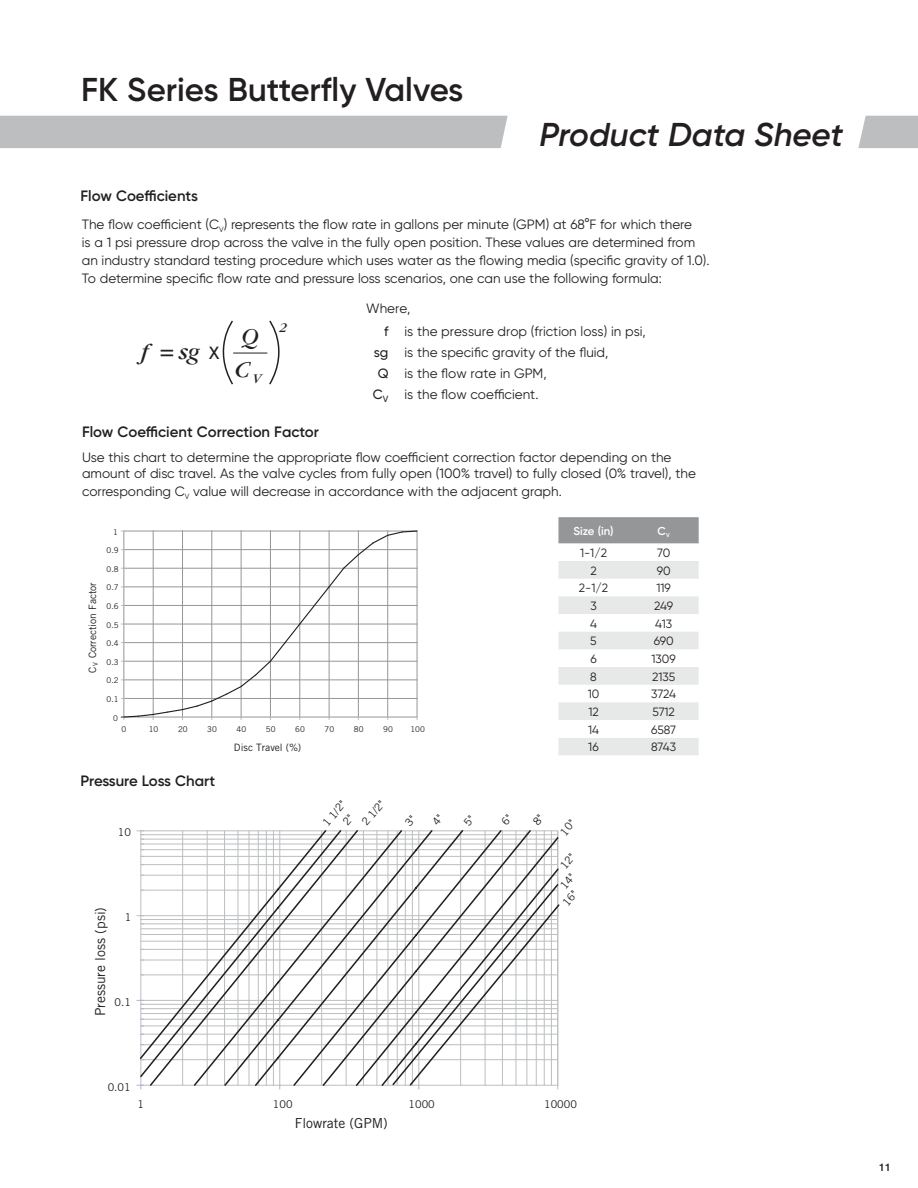
<style>
.page{position:relative;width:918px;height:1188px;background:#fff}
.page>*{position:absolute;margin:0;border:0;box-sizing:border-box;transform-origin:0 0}
.t1{font:600 33px "Gilroy";color:#231f20}
.t2{font:italic 600 33px "Gilroy";color:#231f20}
.t3{font:italic 23.7px "Garamond";color:#231f20;scale:1.04 1}
.t4{font:600 15px "Gilroy";letter-spacing:-.005em;color:#231f20}
.t5{font:13.8px "Trade Gothic";color:#231f20}
.t6{font:italic 13.8px "Garamond";color:#231f20;scale:1.04 1}
.t7{font:13.5px/18px "Gilroy";color:#231f20}
.t8{font:12px "Gilroy";color:#231f20}
.t9{font:600 11.55px "Gilroy";color:#fff}
.t10{font:10.8px "Trade Gothic";color:#231f20}
.t11{font:500 10.5px "Helvetica Neue LT";color:#231f20}
.t12{font:10.2px "Trade Gothic";color:#231f20}
.t13{font:7.95px "Trade Gothic";color:#231f20}
.s1{font-family:"Trade Gothic";font-style:normal}
.s2{font-weight:500}
</style>
<div class="page">
<svg style="left:858px;top:116px;width:60px;height:32px;background:#c0c2c4"></svg>
<div style="left:0;top:116px;width:508px;height:32px;background:#bcbec0"></div>
<svg style="left:138px;top:830px;width:421px;height:257px"></svg>
<svg style="left:121px;top:530px;width:297px;height:190px"></svg>
<svg style="left:222px;top:320px;width:58px;height:65px"></svg>
<div style="left:558px;top:517px;width:141px;height:26px;background:#949698"></div>
<svg style="left:558px;top:561px;width:141px;height:194px"></svg>
<svg style="left:391px;top:853px;width:169px;height:236px"></svg>
<h1 class="t1" style="left:81px;top:69px;width:384px">FK Series Butterfly Valves</h1>
<p class="t4" style="left:81px;top:186px;width:119px">Flow Coefficients</p>
<h1 class="t2" style="left:539px;top:114px;width:305px">Product Data Sheet</h1>
<p class="t7" style="left:82px;top:216px;width:629px">The flow coefficient (C<sub>V</sub>) represents the flow rate in gallons per minute (GPM) at 68°F for which there<br>is a 1 psi pressure drop across the valve in the fully open position. These values are determined from an industry standard testing procedure which uses water as the flowing media (specific gravity of 1.0).<br>To determine specific flow rate and pressure loss scenarios, one can use the following formula:</p>
<h2 class="t3" style="left:141px;top:339px;width:77px">f =sg<span class="s1">x</span></h2>
<h2 class="t3" style="left:241px;top:324px;width:18px">Q</h2>
<h2 class="t3" style="left:235px;top:358px;width:27px">C<sub>V</sub></h2>
<p class="t6" style="left:279px;top:320px;width:9px">2</p>
<p class="t7" style="left:384px;top:297px;width:263px;line-height:22.5px;text-indent:-18px">Where,<br><span class="s2">f</span> is the pressure drop (friction loss) in psi,</p>
<p class="t7" style="left:374px;top:343px;width:236px"><span class="s2">sg</span> is the specific gravity of the fluid,</p>
<p class="t7" style="left:378px;top:364px;width:171px"><span class="s2">Q</span> is the flow rate in GPM,</p>
<p class="t7" style="left:373px;top:385px;width:167px"><span class="s2">C</span><sub>V</sub> is the flow coefficient.</p>
<p class="t4" style="left:82px;top:422px;width:239px">Flow Coefficient Correction Factor</p>
<p class="t7" style="left:82px;top:449px;width:615px;line-height:16.2px">Use this chart to determine the appropriate flow coefficient correction factor depending on the amount of disc travel. As the valve cycles from fully open (100% travel) to fully closed (0% travel), the</p>
<p class="t7" style="left:82px;top:482px;width:481px">corresponding C<sub>V</sub> value will decrease in accordance with the adjacent graph.</p>
<p class="t13" style="left:113px;top:527px;width:6px">1</p>
<p class="t13" style="left:107px;top:545px;width:14px">0.9</p>
<p class="t12" style="left:86px;top:673px;width:92px;rotate:-90deg">C<sub>V</sub> Correction Factor</p>
<p class="t13" style="left:107px;top:564px;width:14px">0.8</p>
<p class="t13" style="left:107px;top:583px;width:14px">0.7</p>
<p class="t13" style="left:107px;top:601px;width:14px">0.6</p>
<p class="t13" style="left:107px;top:620px;width:14px">0.5</p>
<p class="t13" style="left:107px;top:638px;width:14px">0.4</p>
<p class="t13" style="left:107px;top:657px;width:14px">0.3</p>
<p class="t13" style="left:107px;top:676px;width:14px">0.2</p>
<p class="t13" style="left:107px;top:694px;width:14px">0.1</p>
<p class="t13" style="left:113px;top:713px;width:6px">0</p>
<p class="t13" style="left:122px;top:724px;width:6px">0</p>
<p class="t13" style="left:149px;top:724px;width:11px">10</p>
<p class="t13" style="left:178px;top:724px;width:11px">20</p>
<p class="t13" style="left:207px;top:724px;width:11px">30</p>
<p class="t13" style="left:237px;top:724px;width:11px">40</p>
<p class="t13" style="left:266px;top:724px;width:11px">50</p>
<p class="t13" style="left:295px;top:724px;width:11px">60</p>
<p class="t13" style="left:325px;top:724px;width:11px">70</p>
<p class="t13" style="left:354px;top:724px;width:11px">80</p>
<p class="t13" style="left:383px;top:724px;width:11px">90</p>
<p class="t13" style="left:410px;top:724px;width:16px">100</p>
<p class="t12" style="left:234px;top:741px;width:69px">Disc Travel (%)</p>
<p class="t4" style="left:81px;top:771px;width:136px">Pressure Loss Chart</p>
<p class="t10" style="left:118px;top:826px;width:15px">10</p>
<p class="t5" style="left:92px;top:1016px;width:111px;rotate:-90deg">Pressure loss (psi)</p>
<p class="t10" style="left:125px;top:911px;width:8px">1</p>
<p class="t10" style="left:115px;top:995px;width:18px">0.1</p>
<p class="t10" style="left:108px;top:1080px;width:24px">0.01</p>
<p class="t10" style="left:320px;top:821px;width:31px;rotate:-50deg">1 1/2"</p>
<p class="t10" style="left:359px;top:820px;width:31px;rotate:-50deg">2 1/2"</p>
<p class="t9" style="left:573px;top:524px;width:42px">Size (in)</p>
<p class="t9" style="left:658px;top:524px;width:14px">C<sub>V</sub></p>
<p class="t8" style="left:580px;top:545px;width:29px">1-1/2</p>
<p class="t8" style="left:657px;top:545px;width:15px">70</p>
<p class="t8" style="left:590px;top:563px;width:8px">2</p>
<p class="t8" style="left:657px;top:563px;width:15px">90</p>
<p class="t8" style="left:579px;top:581px;width:31px">2-1/2</p>
<p class="t8" style="left:656px;top:581px;width:16px">119</p>
<p class="t8" style="left:590px;top:598px;width:8px">3</p>
<p class="t8" style="left:654px;top:598px;width:21px">249</p>
<p class="t8" style="left:590px;top:616px;width:8px">4</p>
<p class="t8" style="left:655px;top:616px;width:19px">413</p>
<p class="t8" style="left:590px;top:634px;width:8px">5</p>
<p class="t8" style="left:654px;top:634px;width:21px">690</p>
<p class="t8" style="left:590px;top:651px;width:8px">6</p>
<p class="t8" style="left:651px;top:651px;width:26px">1309</p>
<p class="t8" style="left:590px;top:669px;width:8px">8</p>
<p class="t8" style="left:652px;top:669px;width:25px">2135</p>
<p class="t8" style="left:588px;top:687px;width:13px">10</p>
<p class="t8" style="left:651px;top:687px;width:27px">3724</p>
<p class="t8" style="left:588px;top:704px;width:12px">12</p>
<p class="t8" style="left:652px;top:704px;width:24px">5712</p>
<p class="t8" style="left:588px;top:722px;width:13px">14</p>
<p class="t8" style="left:651px;top:722px;width:27px">6587</p>
<p class="t8" style="left:588px;top:740px;width:12px">16</p>
<p class="t8" style="left:651px;top:740px;width:26px">8743</p>
<p class="t10" style="left:137px;top:1098px;width:8px">1</p>
<p class="t10" style="left:273px;top:1098px;width:21px">100</p>
<p class="t10" style="left:409px;top:1098px;width:28px">1000</p>
<p class="t10" style="left:544px;top:1098px;width:34px">10000</p>
<p class="t5" style="left:295px;top:1114px;width:95px">Flowrate (GPM)</p>
<p class="t11" style="left:879px;top:1161px;width:13px">11</p>
</div>
